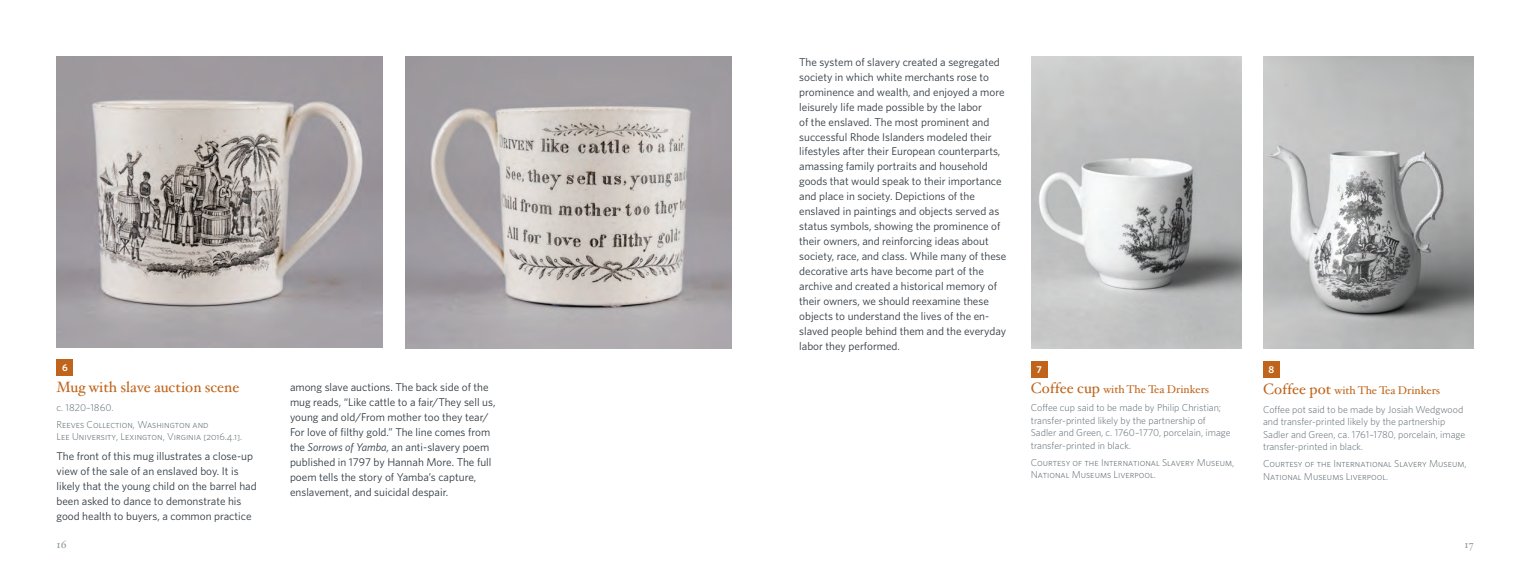
<style>
.page{position:relative;width:1530px;height:585px;background:#fff}
.page>*{position:absolute;margin:0;border:0;box-sizing:border-box;transform-origin:0 0}
.caption_header{font:15px "Hoefler Text";color:#bf641a}
.t1{font:11.25px/15px "Whitney HTF";color:#313940}
.caption_header-2{font:11.25px "Hoefler Text";color:#bf641a}
.t2{font:11.25px "Hoefler Text";color:#8f9aa0}
.caption_label{font:300 10px/12.5px "Whitney HTF";color:#59656b}
.caption_credit{font:10px/12.5px "Whitney HTF Light SC";color:#59656b}
.number{font:600 10px "Whitney HTF";color:#fff}
.s1{font-style:italic}
.s2{font-size:15px}
</style>
<div class="page">
<img style="left:1031px;top:56px;width:210px;height:293px">
<img style="left:1264px;top:56px;width:210px;height:293px">
<div style="left:1031px;top:361px;width:16px;height:17px;background:#bf641a"></div>
<div style="left:1263px;top:361px;width:17px;height:17px;background:#bf641a"></div>
<img style="left:56px;top:56px;width:326px;height:291px">
<img style="left:405px;top:56px;width:326px;height:292px">
<div style="left:56px;top:359px;width:17px;height:17px;background:#bf641a"></div>
<p class="number" style="left:62px;top:361px;width:7px">6</p>
<p class="caption_header" style="left:56px;top:379px;width:185px">Mug with slave auction scene</p>
<p class="caption_label" style="left:56px;top:401px;width:58px">c. 1820–1860.</p>
<p class="caption_credit" style="left:56px;top:418px;width:187px">Reeves Collection, Washington and<br>Lee University, Lexington, Virginia [2016.4.1].</p>
<p class="t1" style="left:56px;top:448px;width:202px">The front of this mug illustrates a close-up view of the sale of an enslaved boy. It is likely that the young child on the barrel had been asked to dance to demonstrate his good health to buyers, a common practice</p>
<p class="t1" style="left:290px;top:379px;width:207px">among slave auctions. The back side of the mug reads, “Like cattle to a fair/They sell us, young and old/From mother too they tear/ For love of filthy gold.” The line comes from the <span class="s1">Sorrows of Yamba,</span> an anti-slavery poem published in 1797 by Hannah More. The full poem tells the story of Yamba’s capture, enslavement, and suicidal despair.</p>
<p class="t1" style="left:799px;top:54px;width:209px">The system of slavery created a segregated society in which white merchants rose to prominence and wealth, and enjoyed a more leisurely life made possible by the labor<br>of the enslaved. The most prominent and successful Rhode Islanders modeled their lifestyles after their European counterparts, amassing family portraits and household goods that would speak to their importance and place in society. Depictions of the enslaved in paintings and objects served as status symbols, showing the prominence of their owners, and reinforcing ideas about society, race, and class. While many of these decorative arts have become part of the archive and created a historical memory of their owners, we should reexamine these objects to understand the lives of the en&shy;slaved people behind them and the everyday labor they performed.</p>
<p class="number" style="left:1036px;top:363px;width:7px">7</p>
<p class="number" style="left:1269px;top:363px;width:7px">8</p>
<p class="caption_header-2" style="left:1031px;top:383px;width:180px"><span class="s2">Coffee cup</span> with The Tea Drinkers</p>
<p class="caption_label" style="left:1031px;top:401px;width:201px">Coffee cup said to be made by Philip Christian; transfer-printed likely by the partnership of Sadler and Green, c. 1760–1770, porcelain, image transfer-printed in black.</p>
<p class="caption_credit" style="left:1031px;top:456px;width:205px">Courtesy of the International Slavery Museum,<br>National Museums Liverpool.</p>
<p class="caption_header-2" style="left:1263px;top:384px;width:179px"><span class="s2">Coffee pot</span> with The Tea Drinkers</p>
<p class="caption_label" style="left:1263px;top:403px;width:204px">Coffee pot said to be made by Josiah Wedgwood and transfer-printed likely by the partnership Sadler and Green, ca. 1761–1780, porcelain, image transfer-printed in black.</p>
<p class="caption_credit" style="left:1263px;top:457px;width:205px">Courtesy of the International Slavery Museum,<br>National Museums Liverpool.</p>
<p class="t2" style="left:56px;top:538px;width:12px">16</p>
<p class="t2" style="left:1464px;top:538px;width:11px">17</p>
</div>
